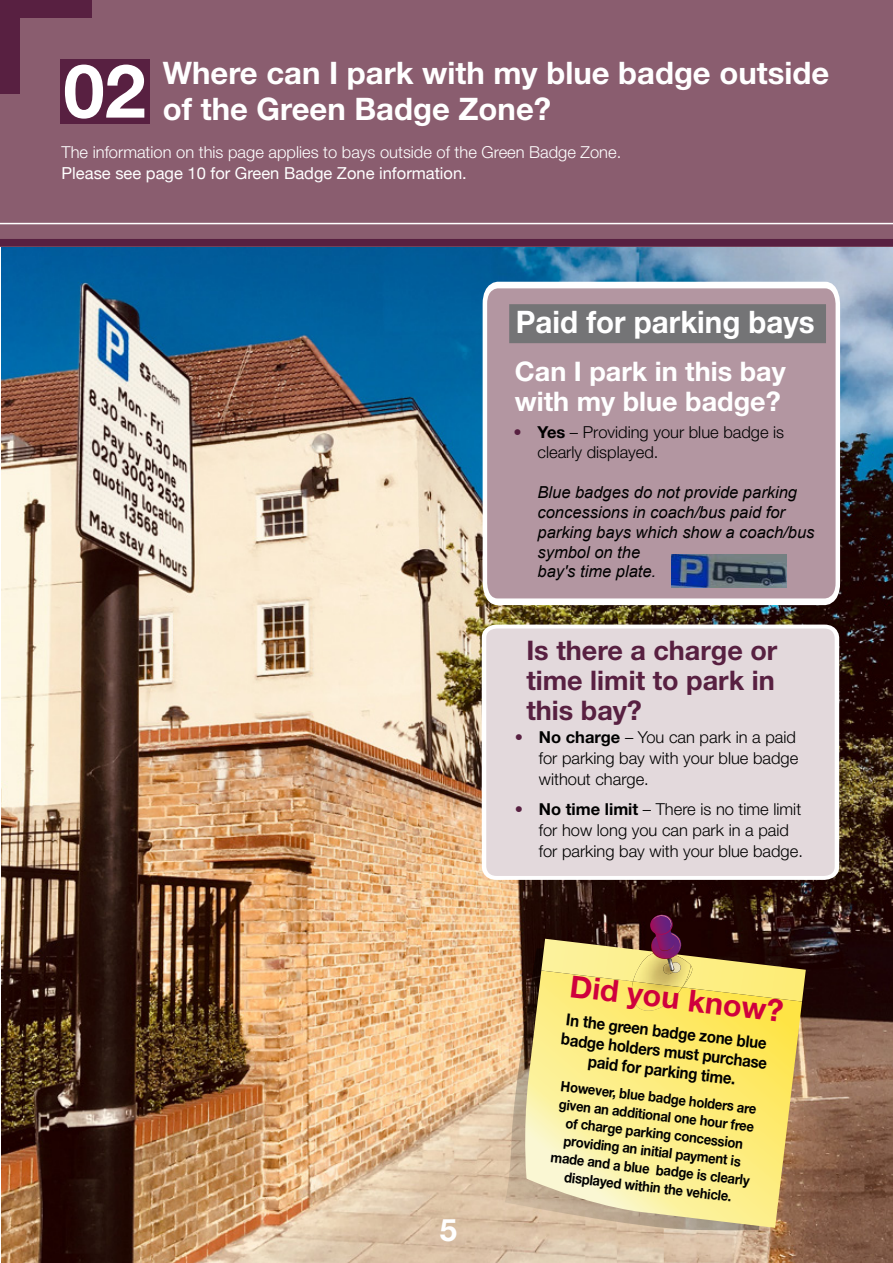
<style>
.page{position:relative;width:893px;height:1263px;background:#fff}
.page>*{position:absolute;margin:0;border:0;box-sizing:border-box;transform-origin:0 0}
.t1{font:700 74.25px "Helvetica Neue";color:#fff}
.t2{font:700 31.05px "Helvetica Neue";color:#fff}
.t3{font:700 31.05px "Helvetica Neue";color:#fff;scale:.95 1}
.t4{font:700 30.45px "Helvetica Neue";color:#cf003d}
.t5{font:700 27px/30px "Helvetica Neue";color:#582041;text-align:justify}
.t6{font:700 27px/30px "Helvetica Neue";color:#fff}
.t7{font:300 16.5px/21px "Helvetica Neue";color:#000}
.t8{font:italic 16.5px/20px "Arial";color:#000}
.t9{font:700 16.5px/19.5px "Helvetica Neue";color:#000;text-align:center;scale:.91 1}
.t10{font:300 16.5px "Helvetica Neue";color:#fff}
.t11{font:16.5px "Helvetica Neue";color:#fff}
.t12{font:700 14.25px/18px "Helvetica Neue";color:#000;text-align:center;scale:.91 1}
.s1{font-weight:700;color:#582041}
.s2{font-weight:700}
</style>
<div class="page">
<img style="left:2px;top:248px;width:891px;height:1015px">
<svg style="left:480px;top:278px;width:362px;height:330px;background:#b49ba5"></svg>
<svg style="left:479px;top:623px;width:362px;height:259px;background:#e0d6d8"></svg>
<svg style="left:505px;top:948px;width:279px;height:283px;background:#ccaf8e"></svg>
<svg style="left:522px;top:970px;width:284px;height:258px;background:#eddc82"></svg>
<img style="left:632px;top:1001px;width:50px;height:10px">
<svg style="left:541px;top:915px;width:265px;height:86px;background:#9d854d"></svg>
<div style="left:509px;top:304px;width:317px;height:39px;background:#747476"></div>
<div style="left:0;top:0;width:893px;height:247px;background:#8a5d6f"></div>
<div style="left:0;top:0;width:92px;height:17px;background:#582041"></div>
<div style="left:0;top:10px;width:19px;height:83px;background:#582041"></div>
<hr style="left:0;top:223px;width:893px;height:1px;background:#fff">
<div style="left:0;top:239px;width:893px;height:7px;background:#582041"></div>
<div style="left:60px;top:60px;width:89px;height:64px;background:#582041"></div>
<img style="left:671px;top:554px;width:116px;height:34px">
<h2 class="t2" style="left:163px;top:54px;width:668px">Where can I park with my blue badge outside</h2>
<h1 class="t1" style="left:63px;top:45px;width:84px">02</h1>
<h2 class="t2" style="left:163px;top:90px;width:390px">of the Green Badge Zone?</h2>
<p class="t10" style="left:62px;top:142px;width:561px">The information on this page applies to bays outside of the Green Badge Zone.</p>
<p class="t11" style="left:62px;top:161px;width:407px">Please see page 10 for Green Badge Zone information.</p>
<h2 class="t3" style="left:516px;top:303px;width:316px">Paid for parking bays</h2>
<h3 class="t6" style="left:515px;top:356px;width:272px">Can I park in this bay with my blue badge?</h3>
<p class="t7" style="left:537px;top:421px;width:248px;line-height:20px;text-indent:-24px"><span class="s1">•</span> <span class="s2">Yes</span> – Providing your blue badge is clearly displayed.</p>
<p class="t8" style="left:537px;top:482px;width:278px">Blue badges do not provide parking concessions in coach/bus paid for parking bays which show a coach/bus symbol on the<br>bay's time plate.</p>
<h3 class="t5" style="left:526px;top:635px;width:253px">Is there a charge or time limit to park in this bay?</h3>
<p class="t7" style="left:539px;top:726px;width:261px;text-indent:-24px"><span class="s1">•</span> <span class="s2">No charge</span> – You can park in a paid for parking bay with your blue badge without charge.</p>
<p class="t7" style="left:539px;top:798px;width:266px;text-indent:-24px"><span class="s1">•</span> <span class="s2">No time limit</span> – There is no time limit for how long you can park in a paid for parking bay with your blue badge.</p>
<h2 class="t2" style="left:440px;top:1210px;width:19px">5</h2>
<h3 class="t4" style="left:573px;top:967px;width:216px;rotate:7deg">Did you know?</h3>
<p class="t9" style="left:565px;top:1009px;width:229px;rotate:7deg">In the green badge zone blue badge holders must purchase paid for parking time.</p>
<p class="t12" style="left:561px;top:1076px;width:222px;rotate:7deg">However, blue badge holders are given an additional one hour free of charge parking concession providing an initial payment is made and a blue badge is clearly displayed within the vehicle.</p>
</div>
